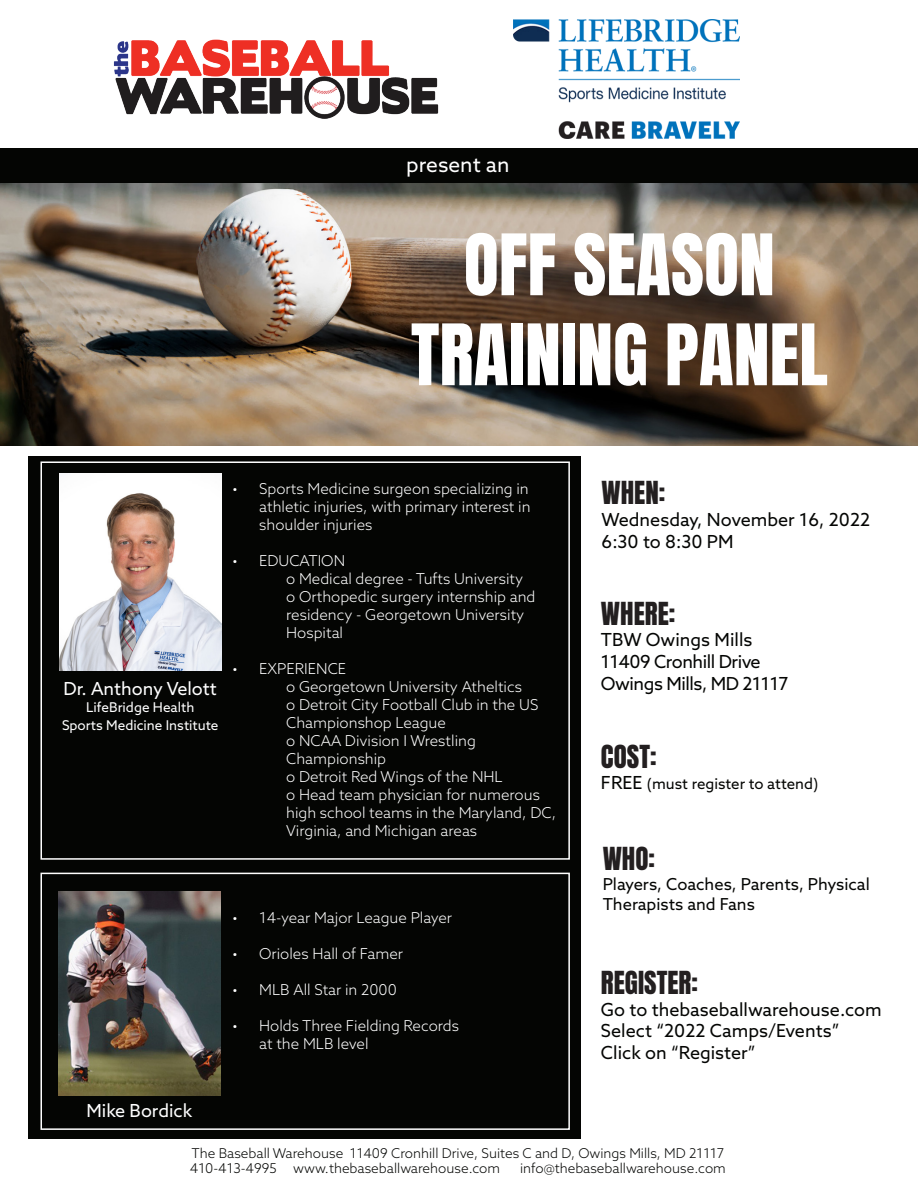
<style>
.page{position:relative;width:918px;height:1188px;background:#fff}
.page>*{position:absolute;margin:0;border:0;box-sizing:border-box;transform-origin:0 0}
.t1{font:72px "Anton";color:#fff}
.t2{font:27px "Anton";color:#231f20}
.t3{font:21px "Azo Sans";color:#fff}
.t4{font:18px "Azo Sans";color:#040503}
.t5{font:18px "Azo Sans";letter-spacing:-.025em;color:#040503}
.t6{font:18px "Azo Sans";color:#fff}
.t7{font:16.5px/19.8px "Azo Sans";color:#040503}
.t8{font:300 15px/18px "Azo Sans";color:#fff}
.t9{font:15px "Azo Sans";color:#040503}
.t10{font:300 13.5px/15px "Azo Sans";color:#040503}
.t11{font:13.5px "Azo Sans";color:#fff}
.s1{font-size:18px}
</style>
<div class="page">
<img style="left:0;top:183px;width:918px;height:263px">
<div style="left:0;top:148px;width:918px;height:35px;background:#040503"></div>
<div style="left:28px;top:456px;width:552px;height:682px;background:#040503"></div>
<img style="left:60px;top:474px;width:161px;height:197px">
<img style="left:113px;top:39px;width:326px;height:80px">
<img style="left:513px;top:19px;width:227px;height:119px">
<img style="left:59px;top:891px;width:161px;height:204px">
<div style="left:40px;top:461px;width:530px;height:399px;border:2px solid #fff"></div>
<div style="left:40px;top:873px;width:530px;height:257px;border:2px solid #fff"></div>
<p class="t3" style="left:406px;top:151px;width:105px">present an</p>
<p class="t1" style="left:464px;top:228px;width:313px">OFF SEASON</p>
<p class="t1" style="left:411px;top:318px;width:418px">TRAINING PANEL</p>
<p class="t6" style="left:64px;top:677px;width:155px">Dr. Anthony Velott</p>
<p class="t11" style="left:86px;top:698px;width:110px">LifeBridge Health</p>
<p class="t11" style="left:62px;top:716px;width:158px">Sports Medicine Institute</p>
<p class="t8" style="left:259px;top:480px;width:273px;text-align:justify;text-indent:-27px">• Sports Medicine surgeon specializing in athletic injuries, with primary interest in shoulder injuries</p>
<p class="t8" style="left:232px;top:552px;width:114px">• EDUCATION</p>
<p class="t8" style="left:286px;top:570px;width:239px">o Medical degree - Tufts University</p>
<p class="t8" style="left:286px;top:588px;width:251px">o Orthopedic surgery internship and residency - Georgetown University<br>Hospital</p>
<p class="t8" style="left:232px;top:660px;width:116px">• EXPERIENCE</p>
<p class="t8" style="left:286px;top:678px;width:237px">o Georgetown University Atheltics</p>
<p class="t8" style="left:286px;top:696px;width:254px">o Detroit City Football Club in the US<br>Championshop League</p>
<p class="t8" style="left:286px;top:732px;width:191px">o NCAA Division I Wrestling<br>Championship</p>
<p class="t8" style="left:286px;top:768px;width:218px">o Detroit Red Wings of the NHL</p>
<p class="t8" style="left:286px;top:786px;width:271px">o Head team physician for numerous high school teams in the Maryland, DC,<br>Virginia, and Michigan areas</p>
<p class="t6" style="left:86px;top:1099px;width:107px">Mike Bordick</p>
<p class="t8" style="left:232px;top:909px;width:222px">• 14-year Major League Player</p>
<p class="t8" style="left:232px;top:945px;width:172px">• Orioles Hall of Famer</p>
<p class="t8" style="left:232px;top:981px;width:166px">• MLB All Star in 2000</p>
<p class="t8" style="left:259px;top:1017px;width:201px;text-indent:-27px">• Holds Three Fielding Records at the MLB level</p>
<p class="t2" style="left:602px;top:479px;width:65px">WHEN:</p>
<p class="t4" style="left:602px;top:508px;width:270px">Wednesday, November 16, 2022</p>
<p class="t4" style="left:602px;top:529px;width:133px">6:30 to 8:30 PM</p>
<p class="t2" style="left:601px;top:600px;width:76px">WHERE:</p>
<p class="t4" style="left:601px;top:628px;width:153px">TBW Owings Mills</p>
<p class="t5" style="left:601px;top:650px;width:161px">11409 Cronhill Drive</p>
<p class="t5" style="left:601px;top:671px;width:189px">Owings Mills, MD 21117</p>
<p class="t2" style="left:601px;top:743px;width:57px">COST:</p>
<p class="t9" style="left:601px;top:774px;width:219px"><span class="s1">FREE</span> (must register to attend)</p>
<p class="t2" style="left:603px;top:845px;width:54px">WHO:</p>
<p class="t7" style="left:603px;top:874px;width:269px">Players, Coaches, Parents, Physical<br>Therapists and Fans</p>
<p class="t2" style="left:601px;top:969px;width:98px">REGISTER:</p>
<p class="t4" style="left:601px;top:998px;width:282px">Go to thebaseballwarehouse.com</p>
<p class="t4" style="left:601px;top:1019px;width:240px">Select “2022 Camps/Events”</p>
<p class="t4" style="left:601px;top:1041px;width:156px">Click on “Register”</p>
<p class="t10" style="left:190px;top:1146px;width:536px">The Baseball Warehouse 11409 Cronhill Drive, Suites C and D, Owings Mills, MD 21117<br>410-413-4995 www.thebaseballwarehouse.com</p>
<p class="t10" style="left:520px;top:1161px;width:207px">info@thebaseballwarehouse.com</p>
</div>
